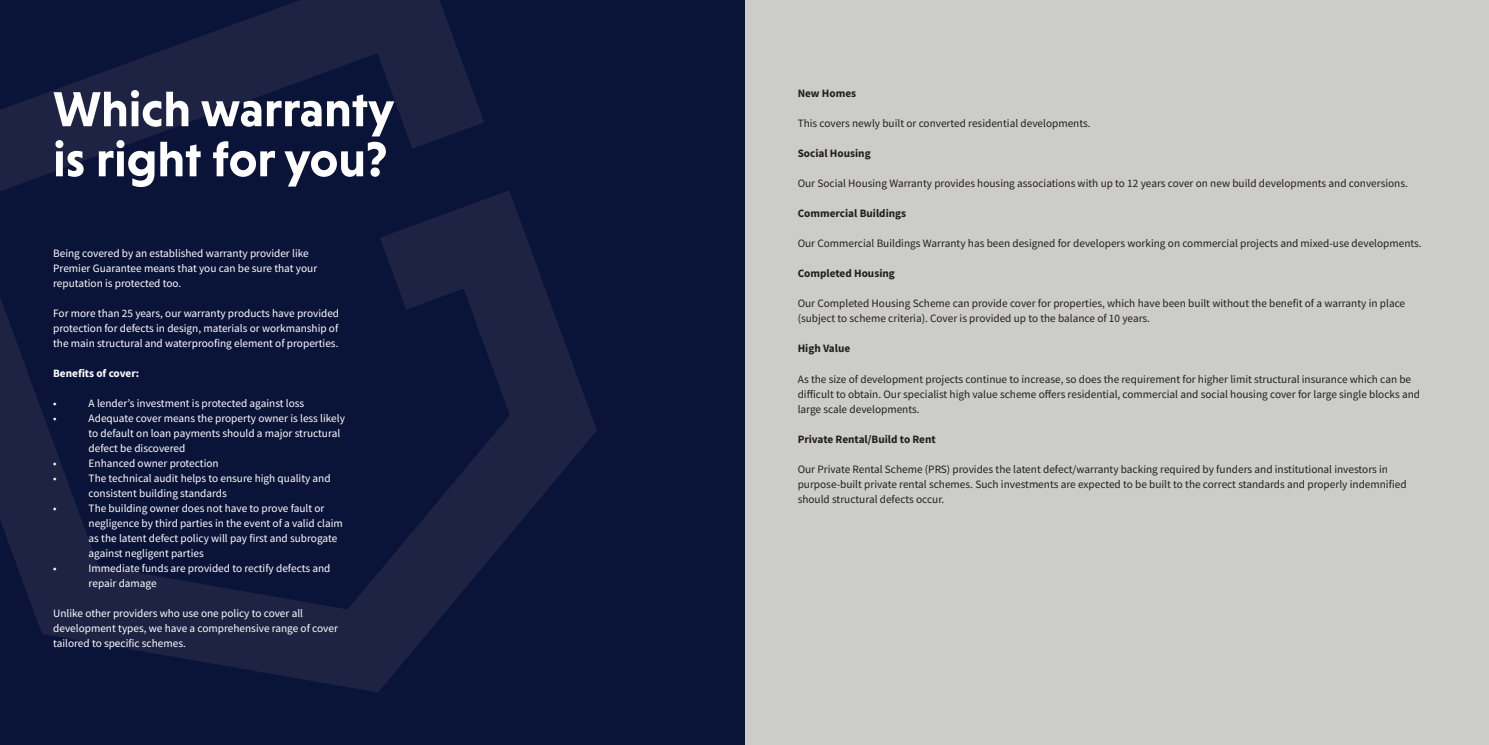
<style>
.page{position:relative;width:1489px;height:745px;background:#fff}
.page>*{position:absolute;margin:0;border:0;box-sizing:border-box;transform-origin:0 0}
.t1{font:700 50px/50px "Niveau Grotesk";color:#fff}
.t2{font:11.25px/15px "Source Sans Pro";color:#231f20}
.t3{font:11.25px/15px "Source Sans Pro";color:#fff}
.t4{font:700 11.25px "Source Sans Pro";color:#231f20}
.t5{font:700 11.25px "Source Sans Pro";letter-spacing:-.005em;color:#fff}
</style>
<div class="page">
<div style="left:744px;top:0;width:744px;height:744px;background:#ccccc8"></div>
<div style="left:0;top:0;width:744px;height:744px;background:#0a1338"></div>
<svg style="left:0;top:0;width:597px;height:692px"></svg>
<h1 class="t1" style="left:53px;top:84px;width:342px">Which warranty is right for you?</h1>
<p class="t4" style="left:797px;top:86px;width:60px">New Homes</p>
<p class="t2" style="left:797px;top:116px;width:294px">This covers newly built or converted residential developments.</p>
<p class="t4" style="left:797px;top:146px;width:75px">Social Housing</p>
<p class="t2" style="left:797px;top:176px;width:611px">Our Social Housing Warranty provides housing associations with up to 12 years cover on new build developments and conversions.</p>
<p class="t4" style="left:797px;top:206px;width:110px">Commercial Buildings</p>
<p class="t2" style="left:797px;top:236px;width:625px">Our Commercial Buildings Warranty has been designed for developers working on commercial projects and mixed-use developments.</p>
<p class="t4" style="left:797px;top:266px;width:99px">Completed Housing</p>
<p class="t2" style="left:797px;top:296px;width:609px">Our Completed Housing Scheme can provide cover for properties, which have been built without the benefit of a warranty in place (subject to scheme criteria). Cover is provided up to the balance of 10 years.</p>
<p class="t4" style="left:797px;top:341px;width:54px">High Value</p>
<p class="t2" style="left:797px;top:371px;width:624px">As the size of development projects continue to increase, so does the requirement for higher limit structural insurance which can be difficult to obtain. Our specialist high value scheme offers residential, commercial and social housing cover for large single blocks and large scale developments.</p>
<p class="t4" style="left:797px;top:431px;width:140px">Private Rental/Build to Rent</p>
<p class="t2" style="left:797px;top:461px;width:610px">Our Private Rental Scheme (PRS) provides the latent defect/warranty backing required by funders and institutional investors in purpose-built private rental schemes. Such investments are expected to be built to the correct standards and properly indemnified should structural defects occur.</p>
<p class="t3" style="left:53px;top:245px;width:265px">Being covered by an established warranty provider like<br>Premier Guarantee means that you can be sure that your reputation is protected too.</p>
<p class="t3" style="left:53px;top:305px;width:287px;text-align:justify">For more than 25 years, our warranty products have provided protection for defects in design, materials or workmanship of the main structural and waterproofing element of properties.</p>
<p class="t5" style="left:53px;top:365px;width:88px">Benefits of cover:</p>
<p class="t3" style="left:53px;top:395px;width:5px">•</p>
<p class="t3" style="left:89px;top:395px;width:217px">A lender’s investment is protected against loss</p>
<p class="t3" style="left:53px;top:410px;width:5px">•</p>
<p class="t3" style="left:89px;top:410px;width:258px">Adequate cover means the property owner is less likely to default on loan payments should a major structural defect be discovered</p>
<p class="t3" style="left:53px;top:455px;width:5px">•</p>
<p class="t3" style="left:89px;top:455px;width:132px">Enhanced owner protection</p>
<p class="t3" style="left:53px;top:470px;width:5px">•</p>
<p class="t3" style="left:89px;top:470px;width:243px">The technical audit helps to ensure high quality and consistent building standards</p>
<p class="t3" style="left:53px;top:500px;width:5px">•</p>
<p class="t3" style="left:89px;top:500px;width:256px">The building owner does not have to prove fault or negligence by third parties in the event of a valid claim as the latent defect policy will pay first and subrogate against negligent parties</p>
<p class="t3" style="left:53px;top:560px;width:5px">•</p>
<p class="t3" style="left:89px;top:560px;width:243px">Immediate funds are provided to rectify defects and repair damage</p>
<p class="t3" style="left:53px;top:605px;width:286px">Unlike other providers who use one policy to cover all development types, we have a comprehensive range of cover tailored to specific schemes.</p>
</div>
